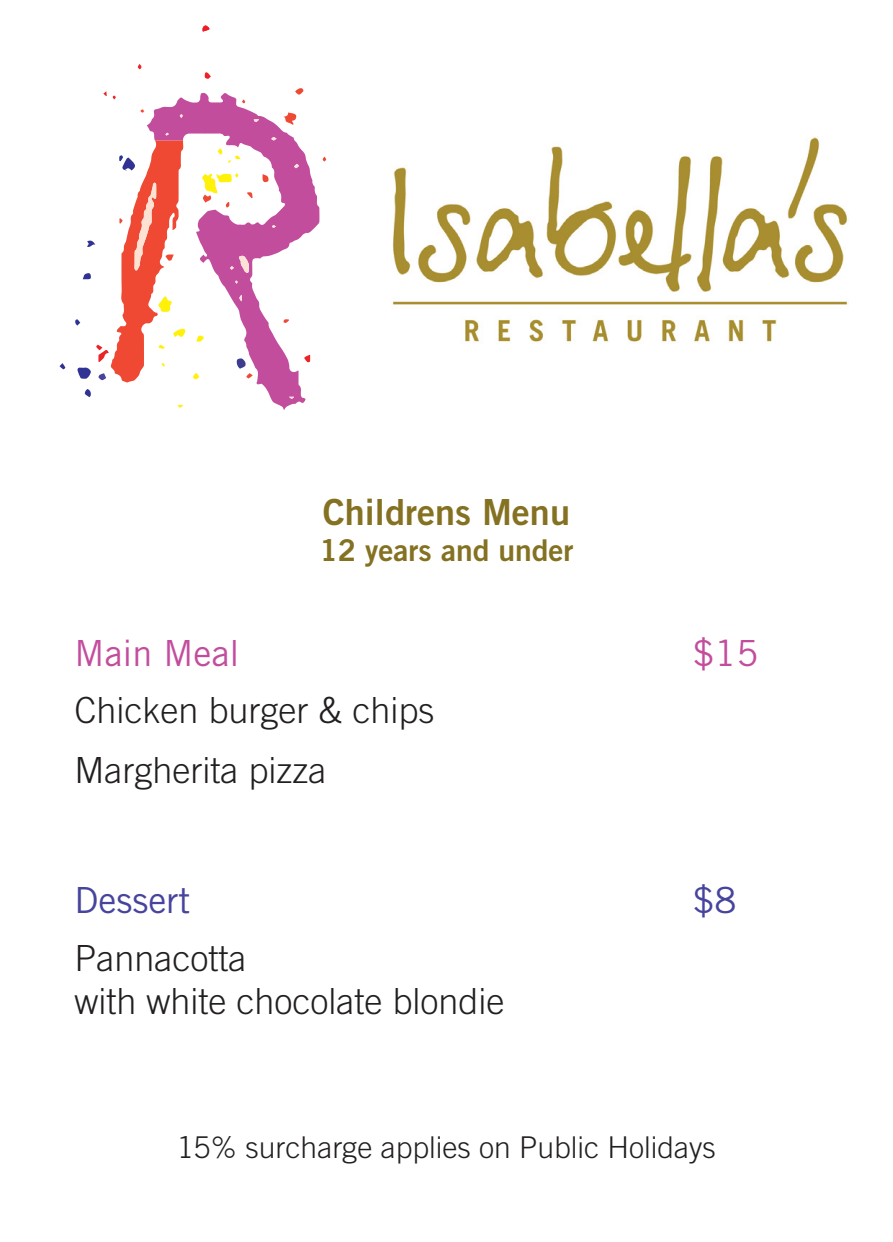
<style>
.page{position:relative;width:893px;height:1242px;background:#fff}
.page>*{position:absolute;margin:0;border:0;box-sizing:border-box;transform-origin:0 0}
.Menu_description{font:300 36px/43.2px "Trade Gothic LT Pro";color:#231f20}
.Menu_Headings{font:36px "Trade Gothic LT Pro Bd 2";color:#847121}
.Menu_Headings-2{font:36px "Trade Gothic LT Pro";color:#c34d9d}
.Menu_Headings-3{font:36px "Trade Gothic LT Pro";color:#46449c}
.Menu_description-2{font:300 30px "Trade Gothic LT Pro";color:#231f20}
.Menu_Headings-4{font:30px "Trade Gothic LT Pro Bd 2";color:#847121}
</style>
<div class="page">
<svg style="left:147px;top:93px;width:172px;height:317px"></svg>
<svg style="left:283px;top:112px;width:13px;height:13px"></svg>
<svg style="left:202px;top:25px;width:7px;height:7px"></svg>
<svg style="left:263px;top:174px;width:5px;height:8px"></svg>
<svg style="left:85px;top:389px;width:6px;height:8px"></svg>
<svg style="left:295px;top:88px;width:8px;height:7px"></svg>
<svg style="left:304px;top:355px;width:6px;height:8px"></svg>
<svg style="left:196px;top:335px;width:8px;height:7px"></svg>
<svg style="left:205px;top:72px;width:6px;height:7px"></svg>
<svg style="left:193px;top:373px;width:6px;height:6px"></svg>
<svg style="left:60px;top:363px;width:5px;height:6px"></svg>
<svg style="left:237px;top:358px;width:16px;height:20px"></svg>
<svg style="left:247px;top:192px;width:6px;height:6px"></svg>
<svg style="left:217px;top:148px;width:5px;height:6px"></svg>
<svg style="left:283px;top:319px;width:6px;height:4px"></svg>
<svg style="left:138px;top:64px;width:4px;height:5px"></svg>
<svg style="left:202px;top:173px;width:36px;height:35px"></svg>
<svg style="left:323px;top:157px;width:3px;height:5px"></svg>
<svg style="left:178px;top:405px;width:5px;height:3px"></svg>
<svg style="left:140px;top:109px;width:4px;height:4px"></svg>
<svg style="left:242px;top:99px;width:3px;height:4px"></svg>
<svg style="left:103px;top:91px;width:4px;height:5px"></svg>
<svg style="left:228px;top:156px;width:12px;height:7px"></svg>
<svg style="left:294px;top:164px;width:5px;height:4px"></svg>
<svg style="left:271px;top:137px;width:6px;height:3px"></svg>
<svg style="left:239px;top:295px;width:3px;height:6px"></svg>
<svg style="left:254px;top:119px;width:5px;height:3px"></svg>
<svg style="left:230px;top:256px;width:19px;height:17px"></svg>
<svg style="left:180px;top:114px;width:3px;height:4px"></svg>
<svg style="left:272px;top:225px;width:4px;height:3px"></svg>
<svg style="left:75px;top:133px;width:110px;height:249px"></svg>
<svg style="left:235px;top:280px;width:3px;height:4px"></svg>
<img style="left:392px;top:137px;width:457px;height:205px">
<p class="Menu_Headings" style="left:323px;top:490px;width:249px">Childrens Menu</p>
<p class="Menu_Headings-4" style="left:319px;top:532px;width:256px">12 years and under</p>
<p class="Menu_Headings-2" style="left:74px;top:631px;width:166px">Main Meal</p>
<p class="Menu_Headings-2" style="left:692px;top:631px;width:67px">$15</p>
<p class="Menu_description" style="left:74px;top:688px;width:362px">Chicken burger &amp; chips</p>
<p class="Menu_description" style="left:74px;top:748px;width:253px">Margherita pizza</p>
<p class="Menu_Headings-3" style="left:74px;top:878px;width:117px">Dessert</p>
<p class="Menu_Headings-3" style="left:692px;top:878px;width:45px">$8</p>
<p class="Menu_description" style="left:74px;top:935px;width:432px">Pannacotta<br>with white chocolate blondie</p>
<p class="Menu_description-2" style="left:177px;top:1129px;width:540px">15% surcharge applies on Public Holidays</p>
</div>
